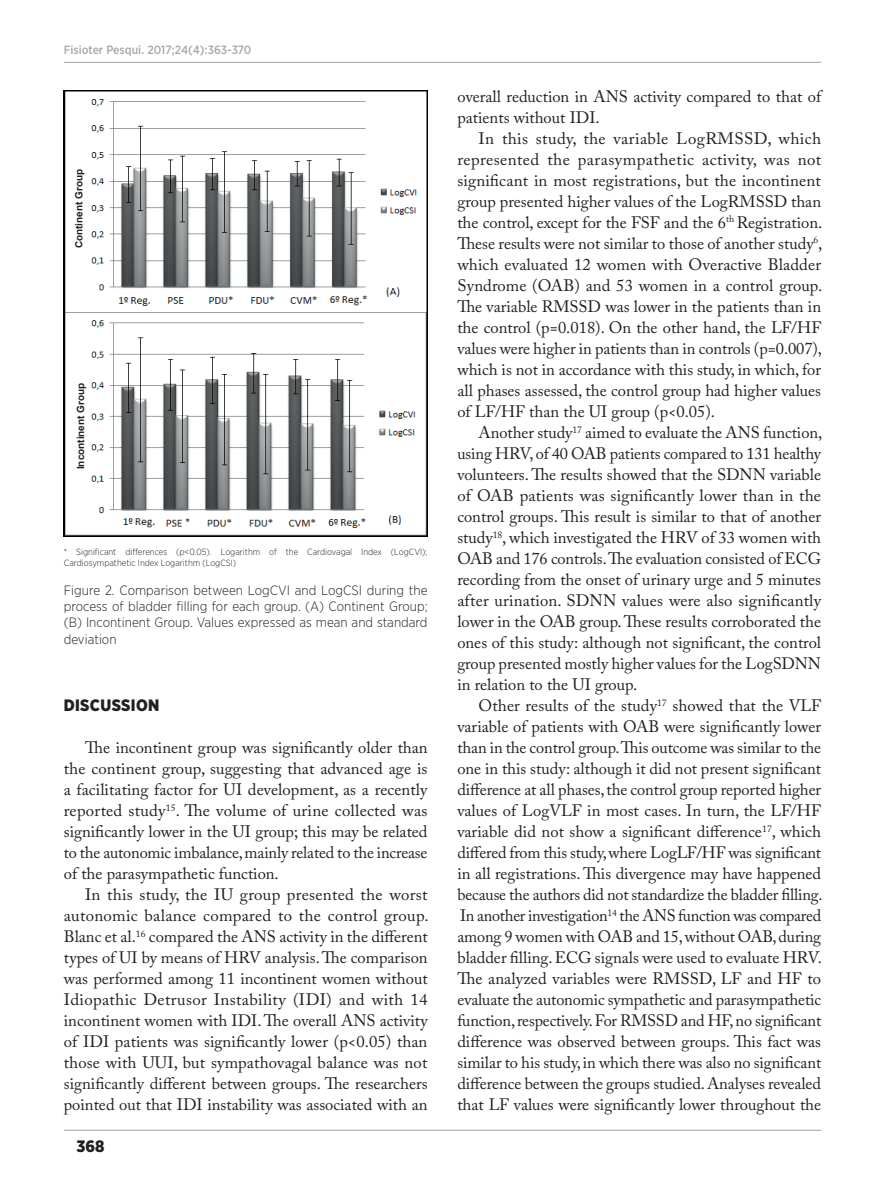
<style>
.page{position:relative;width:885px;height:1187px;background:#fff}
.page>*{position:absolute;margin:0;border:0;box-sizing:border-box;transform-origin:0 0}
.TEXTO{font:16.5px/21px "Adobe Caslon Pro";color:#231f20;text-align:justify}
.Sub1{font:900 16.5px "Gotham Narrow";letter-spacing:.02em;color:#231f20}
.Tab_tit{font:300 13.5px/16.2px "Gotham Narrow";color:#231f20;text-align:justify}
.t1{font:500 12px "Gotham Narrow";color:#a8a9ad}
.t2{font:700 9.9px "Arial";color:#231f20}
.legenda{font:300 9px/10.8px "Gotham Narrow";color:#231f20}
</style>
<div class="page">
<hr style="left:64px;top:62px;width:757px;height:1px;background:#a8a9ad">
<hr style="left:64px;top:1129px;width:757px;height:1px;background:#a8a9ad">
<img style="left:64px;top:90px;width:363px;height:447px">
<div style="left:75px;top:145px;width:15px;height:88px;background:#fff"></div>
<div style="left:75px;top:370px;width:15px;height:88px;background:#fff"></div>
<p class="t1" style="left:64px;top:42px;width:189px">Fisioter Pesqui. 2017;24(4):363-370</p>
<p class="t2" style="left:72px;top:248px;width:81px;rotate:-90deg">Continent Group</p>
<p class="t2" style="left:74px;top:469px;width:88px;rotate:-90deg">Incontinent Group</p>
<p class="legenda" style="left:64px;top:546px;width:365px">* Significant differences (p&lt;0.05). Logarithm of the Cardiovagal Index (LogCVI);<br>Cardiosympathetic Index Logarithm (LogCSI)</p>
<p class="Tab_tit" style="left:64px;top:581px;width:365px">Figure 2. Comparison between LogCVI and LogCSI during the process of bladder filling for each group. (A) Continent Group; (B) Incontinent Group. Values expressed as mean and standard deviation</p>
<p class="Sub1" style="left:64px;top:694px;width:97px">DISCUSSION</p>
<p class="TEXTO" style="left:64px;top:737px;width:365px;text-indent:21px">The incontinent group was significantly older than the continent group, suggesting that advanced age is a facilitating factor for UI development, as a recently reported study<sup>15</sup>. The volume of urine collected was significantly lower in the UI group; this may be related to the autonomic imbalance, mainly related to the increase of the parasympathetic function.</p>
<p class="TEXTO" style="left:64px;top:884px;width:366px;text-indent:21px">In this study, the IU group presented the worst autonomic balance compared to the control group.<br>Blanc et al.<sup>16</sup> compared the ANS activity in the different types of UI by means of HRV analysis. The comparison was performed among 11 incontinent women without Idiopathic Detrusor Instability (IDI) and with 14 incontinent women with IDI. The overall ANS activity of IDI patients was significantly lower (p&lt;0.05) than those with UUI, but sympathovagal balance was not significantly different between groups. The researchers pointed out that IDI instability was associated with an</p>
<p class="Sub1" style="left:77px;top:1135px;width:29px">368</p>
<p class="TEXTO" style="left:457px;top:86px;width:365px">overall reduction in ANS activity compared to that of patients without IDI.</p>
<p class="TEXTO" style="left:457px;top:128px;width:366px;text-indent:21px">In this study, the variable LogRMSSD, which represented the parasympathetic activity, was not significant in most registrations, but the incontinent group presented higher values of the LogRMSSD than the control, except for the FSF and the 6<sup>th</sup> Registration.<br>These results were not similar to those of another study<sup>6</sup>, which evaluated 12 women with Overactive Bladder Syndrome (OAB) and 53 women in a control group.<br>The variable RMSSD was lower in the patients than in the control (p=0.018). On the other hand, the LF/HF values were higher in patients than in controls (p=0.007), which is not in accordance with this study, in which, for all phases assessed, the control group had higher values of LF/HF than the UI group (p&lt;0.05).</p>
<p class="TEXTO" style="left:457px;top:422px;width:366px;text-indent:21px">Another study<sup>17</sup> aimed to evaluate the ANS function, using HRV, of 40 OAB patients compared to 131 healthy volunteers. The results showed that the SDNN variable of OAB patients was significantly lower than in the control groups. This result is similar to that of another study<sup>18</sup>, which investigated the HRV of 33 women with OAB and 176 controls. The evaluation consisted of ECG recording from the onset of urinary urge and 5 minutes after urination. SDNN values were also significantly lower in the OAB group. These results corroborated the ones of this study: although not significant, the control group presented mostly higher values for the LogSDNN in relation to the UI group.</p>
<p class="TEXTO" style="left:457px;top:695px;width:366px;text-indent:21px">Other results of the study<sup>17</sup> showed that the VLF variable of patients with OAB were significantly lower than in the control group. This outcome was similar to the one in this study: although it did not present significant difference at all phases, the control group reported higher values of LogVLF in most cases. In turn, the LF/HF variable did not show a significant difference<sup>17</sup>, which differed from this study, where LogLF/HF was significant in all registrations. This divergence may have happened because the authors did not standardize the bladder filling.<br>In another investigation<sup>14</sup> the ANS function was compared among 9 women with OAB and 15, without OAB, during bladder filling. ECG signals were used to evaluate HRV.<br>The analyzed variables were RMSSD, LF and HF to evaluate the autonomic sympathetic and parasympathetic function, respectively. For RMSSD and HF, no significant difference was observed between groups. This fact was similar to his study, in which there was also no significant difference between the groups studied. Analyses revealed that LF values were significantly lower throughout the</p>
</div>
